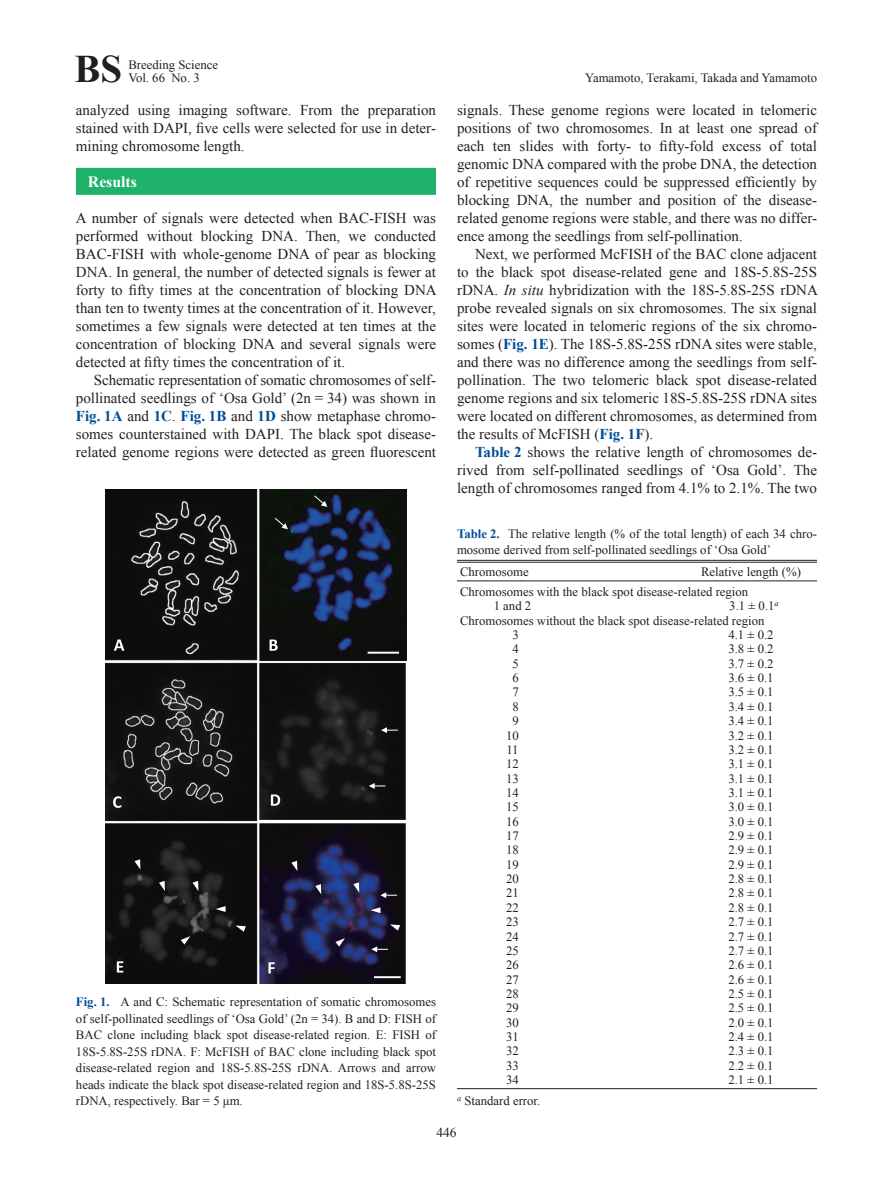
<style>
.page{position:relative;width:893px;height:1183px;background:#fff}
.page>*{position:absolute;margin:0;border:0;box-sizing:border-box;transform-origin:0 0}
.t1{font:700 39px "Times New Roman";color:#231f20}
.t2{font:700 15.75px "Times New Roman";color:#fff}
.t3{font:15px/18px "Times New Roman";color:#231f20;text-align:justify}
.t4{font:13.5px "Times New Roman";color:#231f20}
.t5{font:12.75px/16.5px "Times New Roman";color:#231f20}
.s1{font-weight:700;color:#014c98}
.s2{font-style:italic}
</style>
<div class="page">
<div style="left:76px;top:168px;width:360px;height:27px;background:#1eb26a"></div>
<img style="left:105px;top:489px;width:302px;height:494px">
<svg style="left:371px;top:946px;width:17px;height:5px"></svg>
<svg style="left:390px;top:924px;width:10px;height:6px"></svg>
<svg style="left:291px;top:860px;width:6px;height:10px"></svg>
<svg style="left:315px;top:883px;width:6px;height:11px"></svg>
<svg style="left:371px;top:907px;width:9px;height:5px"></svg>
<svg style="left:353px;top:882px;width:6px;height:10px"></svg>
<svg style="left:335px;top:937px;width:10px;height:9px"></svg>
<hr style="left:374px;top:975px;width:27px;height:2px;background:#fff">
<svg style="left:270px;top:639px;width:8px;height:11px"></svg>
<svg style="left:381px;top:727px;width:17px;height:6px"></svg>
<svg style="left:135px;top:859px;width:5px;height:10px"></svg>
<svg style="left:159px;top:880px;width:6px;height:10px"></svg>
<svg style="left:193px;top:880px;width:5px;height:10px"></svg>
<svg style="left:216px;top:905px;width:10px;height:6px"></svg>
<svg style="left:236px;top:925px;width:10px;height:6px"></svg>
<svg style="left:181px;top:935px;width:9px;height:9px"></svg>
<svg style="left:369px;top:782px;width:16px;height:6px"></svg>
<svg style="left:380px;top:892px;width:17px;height:5px"></svg>
<svg style="left:274px;top:516px;width:14px;height:13px"></svg>
<svg style="left:313px;top:494px;width:14px;height:13px"></svg>
<hr style="left:368px;top:651px;width:31px;height:2px;background:#fff">
<svg style="left:114px;top:639px;width:10px;height:11px"></svg>
<svg style="left:268px;top:962px;width:7px;height:11px"></svg>
<svg style="left:117px;top:961px;width:6px;height:11px"></svg>
<svg style="left:271px;top:794px;width:9px;height:11px"></svg>
<svg style="left:113px;top:796px;width:8px;height:11px"></svg>
<hr style="left:457px;top:560px;width:180px;height:1px;background:#231f20">
<hr style="left:457px;top:562px;width:180px;height:1px;background:#231f20">
<hr style="left:637px;top:560px;width:180px;height:1px;background:#231f20">
<hr style="left:637px;top:562px;width:180px;height:1px;background:#231f20">
<hr style="left:457px;top:580px;width:180px;height:1px;background:#231f20">
<hr style="left:637px;top:580px;width:180px;height:1px;background:#231f20">
<hr style="left:457px;top:1088px;width:180px;height:1px;background:#231f20">
<hr style="left:637px;top:1088px;width:180px;height:1px;background:#231f20">
<h1 class="t1" style="left:74px;top:42px;width:49px">BS</h1>
<p class="t5" style="left:128px;top:56px;width:91px">Breeding Science</p>
<p class="t5" style="left:128px;top:69px;width:73px">Vol. 66 No. 3</p>
<p class="t3" style="left:76px;top:100px;width:362px">analyzed using imaging software. From the preparation stained with DAPI, five cells were selected for use in deter&shy;mining chromosome length.</p>
<p class="t2" style="left:88px;top:170px;width:50px">Results</p>
<p class="t3" style="left:76px;top:208px;width:362px">A number of signals were detected when BAC-FISH was performed without blocking DNA. Then, we conducted BAC-FISH with whole-genome DNA of pear as blocking DNA. In general, the number of detected signals is fewer at forty to fifty times at the concentration of blocking DNA than ten to twenty times at the concentration of it. However, sometimes a few signals were detected at ten times at the concentration of blocking DNA and several signals were detected at fifty times the concentration of it.</p>
<p class="t3" style="left:76px;top:370px;width:362px;text-indent:18px">Schematic representation of somatic chromosomes of self&shy;pollinated seedlings of ‘Osa Gold’ (2n = 34) was shown in <span class="s1">Fig. 1A</span> and <span class="s1">1C</span>. <span class="s1">Fig. 1B</span> and <span class="s1">1D</span> show metaphase chromo&shy;somes counterstained with DAPI. The black spot disease&shy;related genome regions were detected as green fluorescent</p>
<p class="t5" style="left:76px;top:993px;width:362px;text-align:justify"><span class="s1">Fig. 1.</span> A and C: Schematic representation of somatic chromosomes of self-pollinated seedlings of ‘Osa Gold’ (2n = 34). B and D: FISH of BAC clone including black spot disease-related region. E: FISH of 18S-5.8S-25S rDNA. F: McFISH of BAC clone including black spot disease-related region and 18S-5.8S-25S rDNA. Arrows and arrow heads indicate the black spot disease-related region and 18S-5.8S-25S rDNA, respectively. Bar = 5 μm.</p>
<p class="t5" style="left:585px;top:69px;width:233px">Yamamoto, Terakami, Takada and Yamamoto</p>
<p class="t3" style="left:457px;top:100px;width:362px">signals. These genome regions were located in telomeric positions of two chromosomes. In at least one spread of each ten slides with forty- to fifty-fold excess of total genomic DNA compared with the probe DNA, the detection of repetitive sequences could be suppressed efficiently by blocking DNA, the number and position of the disease&shy;related genome regions were stable, and there was no differ&shy;ence among the seedlings from self-pollination.</p>
<p class="t3" style="left:457px;top:244px;width:362px;text-indent:18px">Next, we performed McFISH of the BAC clone adjacent to the black spot disease-related gene and 18S-5.8S-25S rDNA. <span class="s2">In situ</span> hybridization with the 18S-5.8S-25S rDNA probe revealed signals on six chromosomes. The six signal sites were located in telomeric regions of the six chromo&shy;somes (<span class="s1">Fig. 1E</span>). The 18S-5.8S-25S rDNA sites were stable, and there was no difference among the seedlings from self&shy;pollination. The two telomeric black spot disease-related genome regions and six telomeric 18S-5.8S-25S rDNA sites were located on different chromosomes, as determined from the results of McFISH (<span class="s1">Fig. 1F</span>).</p>
<p class="t3" style="left:457px;top:442px;width:362px;text-indent:18px"><span class="s1">Table 2</span> shows the relative length of chromosomes de&shy;rived from self-pollinated seedlings of ‘Osa Gold’. The length of chromosomes ranged from 4.1% to 2.1%. The two</p>
<p class="t5" style="left:457px;top:524px;width:362px"><span class="s1">Table 2.</span> The relative length (% of the total length) of each 34 chro&shy;mosome derived from self-pollinated seedlings of ‘Osa Gold’</p>
<p class="t5" style="left:460px;top:563px;width:70px">Chromosome</p>
<p class="t5" style="left:460px;top:562px;width:342px;line-height:19.6px;text-indent:241px">Relative length (%)<br>Chromosomes with the black spot disease-related region</p>
<p class="t5" style="left:494px;top:597px;width:39px">1 and 2</p>
<p class="t5" style="left:729px;top:597px;width:51px">3.1 ± 0.1<sup>a</sup></p>
<p class="t5" style="left:460px;top:611px;width:306px">Chromosomes without the black spot disease-related region</p>
<p class="t5" style="left:512px;top:626px;width:8px">3</p>
<p class="t5" style="left:728px;top:626px;width:47px">4.1 ± 0.2</p>
<p class="t5" style="left:512px;top:640px;width:8px">4</p>
<p class="t5" style="left:728px;top:640px;width:47px">3.8 ± 0.2</p>
<p class="t5" style="left:512px;top:655px;width:8px">5</p>
<p class="t5" style="left:728px;top:655px;width:47px">3.7 ± 0.2</p>
<p class="t5" style="left:512px;top:669px;width:8px">6</p>
<p class="t5" style="left:728px;top:669px;width:47px">3.6 ± 0.1</p>
<p class="t5" style="left:512px;top:683px;width:8px">7</p>
<p class="t5" style="left:728px;top:683px;width:47px">3.5 ± 0.1</p>
<p class="t5" style="left:512px;top:698px;width:8px">8</p>
<p class="t5" style="left:728px;top:698px;width:47px">3.4 ± 0.1</p>
<p class="t5" style="left:512px;top:712px;width:8px">9</p>
<p class="t5" style="left:728px;top:712px;width:47px">3.4 ± 0.1</p>
<p class="t5" style="left:506px;top:726px;width:14px">10</p>
<p class="t5" style="left:728px;top:726px;width:47px">3.2 ± 0.1</p>
<p class="t5" style="left:506px;top:741px;width:14px">11</p>
<p class="t5" style="left:728px;top:741px;width:47px">3.2 ± 0.1</p>
<p class="t5" style="left:506px;top:755px;width:14px">12</p>
<p class="t5" style="left:728px;top:755px;width:47px">3.1 ± 0.1</p>
<p class="t5" style="left:506px;top:769px;width:14px">13</p>
<p class="t5" style="left:728px;top:769px;width:47px">3.1 ± 0.1</p>
<p class="t5" style="left:506px;top:784px;width:14px">14</p>
<p class="t5" style="left:728px;top:784px;width:47px">3.1 ± 0.1</p>
<p class="t5" style="left:506px;top:798px;width:14px">15</p>
<p class="t5" style="left:728px;top:798px;width:47px">3.0 ± 0.1</p>
<p class="t5" style="left:506px;top:812px;width:14px">16</p>
<p class="t5" style="left:728px;top:812px;width:47px">3.0 ± 0.1</p>
<p class="t5" style="left:506px;top:827px;width:14px">17</p>
<p class="t5" style="left:728px;top:827px;width:47px">2.9 ± 0.1</p>
<p class="t5" style="left:506px;top:841px;width:14px">18</p>
<p class="t5" style="left:728px;top:841px;width:47px">2.9 ± 0.1</p>
<p class="t5" style="left:506px;top:855px;width:14px">19</p>
<p class="t5" style="left:728px;top:855px;width:47px">2.9 ± 0.1</p>
<p class="t5" style="left:506px;top:870px;width:14px">20</p>
<p class="t5" style="left:728px;top:870px;width:47px">2.8 ± 0.1</p>
<p class="t5" style="left:506px;top:884px;width:14px">21</p>
<p class="t5" style="left:728px;top:884px;width:47px">2.8 ± 0.1</p>
<p class="t5" style="left:506px;top:898px;width:14px">22</p>
<p class="t5" style="left:728px;top:898px;width:47px">2.8 ± 0.1</p>
<p class="t5" style="left:506px;top:913px;width:14px">23</p>
<p class="t5" style="left:728px;top:913px;width:47px">2.7 ± 0.1</p>
<p class="t5" style="left:506px;top:927px;width:14px">24</p>
<p class="t5" style="left:728px;top:927px;width:47px">2.7 ± 0.1</p>
<p class="t5" style="left:506px;top:941px;width:14px">25</p>
<p class="t5" style="left:728px;top:941px;width:47px">2.7 ± 0.1</p>
<p class="t5" style="left:506px;top:956px;width:14px">26</p>
<p class="t5" style="left:728px;top:956px;width:47px">2.6 ± 0.1</p>
<p class="t5" style="left:506px;top:970px;width:14px">27</p>
<p class="t5" style="left:728px;top:970px;width:47px">2.6 ± 0.1</p>
<p class="t5" style="left:506px;top:984px;width:14px">28</p>
<p class="t5" style="left:728px;top:984px;width:47px">2.5 ± 0.1</p>
<p class="t5" style="left:506px;top:999px;width:14px">29</p>
<p class="t5" style="left:728px;top:999px;width:47px">2.5 ± 0.1</p>
<p class="t5" style="left:506px;top:1013px;width:14px">30</p>
<p class="t5" style="left:728px;top:1013px;width:47px">2.0 ± 0.1</p>
<p class="t5" style="left:506px;top:1027px;width:14px">31</p>
<p class="t5" style="left:728px;top:1027px;width:47px">2.4 ± 0.1</p>
<p class="t5" style="left:506px;top:1042px;width:14px">32</p>
<p class="t5" style="left:728px;top:1042px;width:47px">2.3 ± 0.1</p>
<p class="t5" style="left:506px;top:1056px;width:14px">33</p>
<p class="t5" style="left:728px;top:1056px;width:47px">2.2 ± 0.1</p>
<p class="t5" style="left:506px;top:1070px;width:14px">34</p>
<p class="t5" style="left:728px;top:1070px;width:47px">2.1 ± 0.1</p>
<p class="t5" style="left:457px;top:1092px;width:85px"><sup>a</sup> Standard error.</p>
<p class="t4" style="left:436px;top:1123px;width:22px">446</p>
</div>
